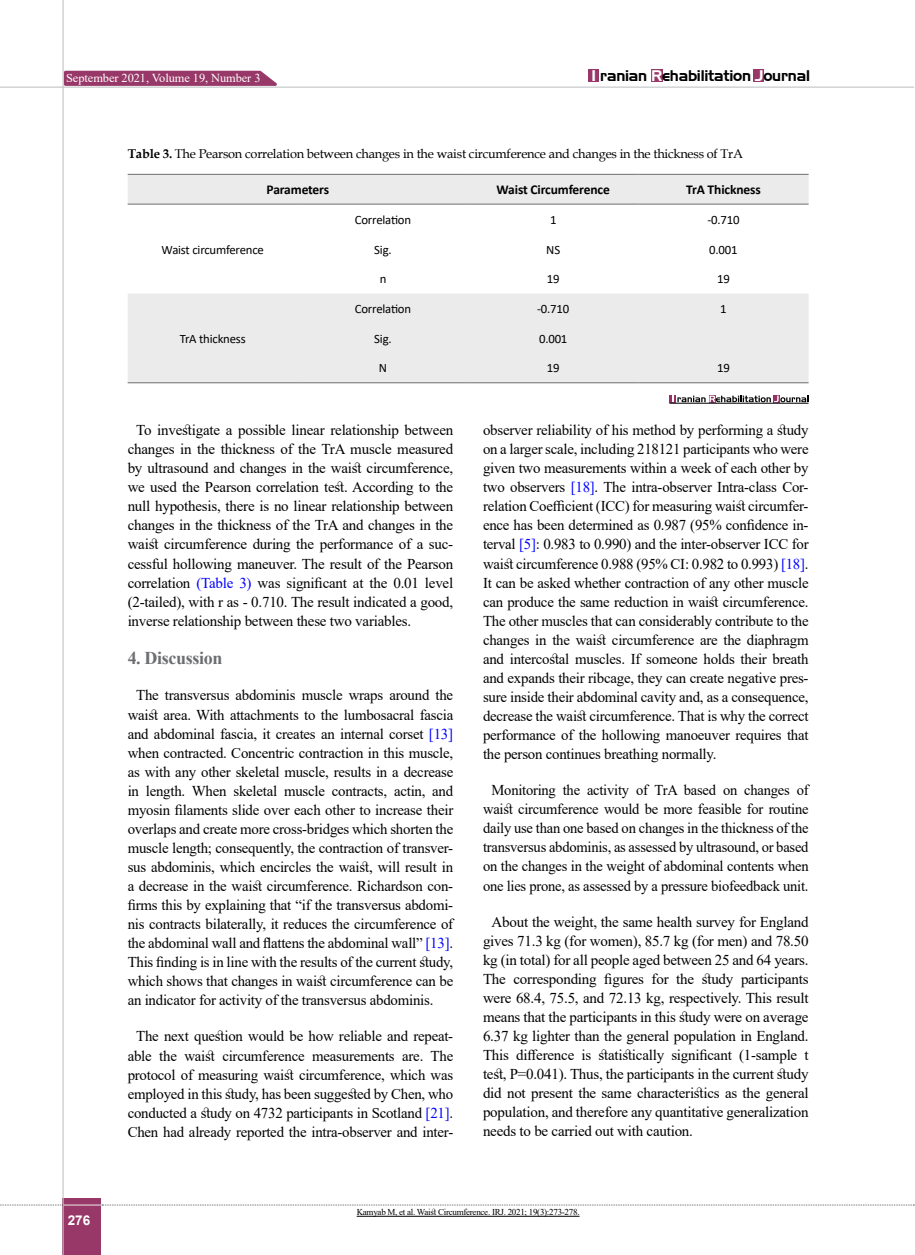
<style>
.page{position:relative;width:915px;height:1255px;background:#fff}
.page>*{position:absolute;margin:0;border:0;box-sizing:border-box;transform-origin:0 0}
.t1{font:700 18px "Times New Roman";letter-spacing:-.02em;color:#6d6e71}
.t2{font:15px/19px "Times New Roman";letter-spacing:-.015em;color:#000;text-align:justify}
.t3{font:15px "Aero";letter-spacing:-.015em;color:#000}
.t4{font:700 13.5px "Calibri";letter-spacing:-.01em;color:#000}
.t5{font:700 13.5px "Arial";color:#fff}
.t6{font:12.75px "Calibri";letter-spacing:-.015em;color:#000}
.t7{font:12.75px "Book Antiqua";letter-spacing:-.015em;color:#000}
.t8{font:12.15px "Times New Roman";letter-spacing:-.005em;color:#fff}
.t9{font:9px "Times New Roman";letter-spacing:-.03em;color:#000}
.s1{color:#fff}
.s2{font-weight:700}
.s3{color:#00f}
</style>
<div class="page">
<div style="left:63px;top:1198px;width:38px;height:56px;background:#983868"></div>
<hr style="left:62px;top:0;width:2px;height:1254px;background:#c2c4c6">
<hr style="left:63px;top:1204px;width:38px;height:1px;background:#ebebec">
<svg style="left:0;top:1204px;width:63px;height:1px"></svg>
<svg style="left:102px;top:1204px;width:812px;height:1px"></svg>
<div style="left:588px;top:69px;width:10px;height:13px;background:#983868"></div>
<div style="left:650px;top:69px;width:12px;height:13px;background:#983868"></div>
<div style="left:752px;top:69px;width:11px;height:13px;background:#983868"></div>
<svg style="left:62px;top:69px;width:222px;height:18px;background:#ac6187"></svg>
<hr style="left:0;top:87px;width:913px;height:1px;background:#c2c4c6">
<svg style="left:128px;top:175px;width:680px;height:207px;fill:#ebebec"></svg>
<hr style="left:128px;top:174px;width:170px;height:1px;background:#6d6e71">
<hr style="left:298px;top:174px;width:170px;height:1px;background:#6d6e71">
<hr style="left:468px;top:174px;width:170px;height:1px;background:#6d6e71">
<hr style="left:638px;top:174px;width:170px;height:1px;background:#6d6e71">
<hr style="left:128px;top:204px;width:170px;height:1px;background:#6d6e71">
<hr style="left:298px;top:204px;width:170px;height:1px;background:#6d6e71">
<hr style="left:468px;top:204px;width:170px;height:1px;background:#6d6e71">
<hr style="left:638px;top:204px;width:170px;height:1px;background:#6d6e71">
<hr style="left:128px;top:382px;width:170px;height:1px;background:#6d6e71">
<hr style="left:298px;top:382px;width:170px;height:1px;background:#6d6e71">
<hr style="left:468px;top:382px;width:170px;height:1px;background:#6d6e71">
<hr style="left:638px;top:382px;width:170px;height:1px;background:#6d6e71">
<div style="left:669px;top:394px;width:6px;height:8px;background:#953263"></div>
<svg style="left:672px;top:395px;width:136px;height:7px"></svg>
<hr style="left:669px;top:403px;width:139px;height:1px;background:#000">
<hr style="left:356px;top:1215px;width:223px;height:1px;background:#000">
<p class="t8" style="left:66px;top:69px;width:196px">September 2021, Volume 19, Number 3</p>
<p class="t3" style="left:591px;top:67px;width:220px"><span class="s1">I</span> ranian <span class="s1">R</span>ehabilitation <span class="s1">J</span>ournal</p>
<p class="t7" style="left:128px;top:145px;width:616px"><span class="s2">Table 3.</span> The Pearson correlation between changes in the waist circumference and changes in the thickness of TrA</p>
<p class="t4" style="left:266px;top:180px;width:64px">Parameters</p>
<p class="t4" style="left:496px;top:180px;width:115px">Waist Circumference</p>
<p class="t4" style="left:686px;top:180px;width:76px">TrA Thickness</p>
<p class="t6" style="left:161px;top:241px;width:104px">Waist circumference</p>
<p class="t6" style="left:180px;top:329px;width:67px">TrA thickness</p>
<p class="t6" style="left:355px;top:211px;width:58px">Correlation</p>
<p class="t6" style="left:550px;top:211px;width:8px">1</p>
<p class="t6" style="left:707px;top:211px;width:34px">-0.710</p>
<p class="t6" style="left:374px;top:240px;width:19px">Sig.</p>
<p class="t6" style="left:546px;top:240px;width:15px">NS</p>
<p class="t6" style="left:709px;top:240px;width:30px">0.001</p>
<p class="t6" style="left:379px;top:270px;width:8px">n</p>
<p class="t6" style="left:546px;top:270px;width:14px">19</p>
<p class="t6" style="left:716px;top:270px;width:14px">19</p>
<p class="t6" style="left:355px;top:300px;width:58px">Correlation</p>
<p class="t6" style="left:537px;top:300px;width:34px">-0.710</p>
<p class="t6" style="left:720px;top:300px;width:8px">1</p>
<p class="t6" style="left:374px;top:330px;width:19px">Sig.</p>
<p class="t6" style="left:539px;top:330px;width:30px">0.001</p>
<p class="t6" style="left:379px;top:359px;width:10px">N</p>
<p class="t6" style="left:546px;top:359px;width:14px">19</p>
<p class="t6" style="left:716px;top:359px;width:14px">19</p>
<p class="t5" style="left:68px;top:1210px;width:24px">276</p>
<p class="t2" style="left:128px;top:420px;width:327px;text-indent:9px">To investigate a possible linear relationship between changes in the thickness of the TrA muscle measured by ultrasound and changes in the waist circumference, we used the Pearson correlation test. According to the null hypothesis, there is no linear relationship between changes in the thickness of the TrA and changes in the waist circumference during the performance of a suc&shy;cessful hollowing maneuver. The result of the Pearson correlation <span class="s3">(Table 3)</span> was significant at the 0.01 level (2-tailed), with r as - 0.710. The result indicated a good, inverse relationship between these two variables.</p>
<p class="t1" style="left:128px;top:645px;width:96px">4. Discussion</p>
<p class="t2" style="left:128px;top:685px;width:327px;text-indent:9px">The transversus abdominis muscle wraps around the waist area. With attachments to the lumbosacral fascia and abdominal fascia, it creates an internal corset <span class="s3">[13] </span>when contracted. Concentric contraction in this muscle, as with any other skeletal muscle, results in a decrease in length. When skeletal muscle contracts, actin, and myosin filaments slide over each other to increase their overlaps and create more cross-bridges which shorten the muscle length; consequently, the contraction of transver&shy;sus abdominis, which encircles the waist, will result in a decrease in the waist circumference. Richardson con&shy;firms this by explaining that “if the transversus abdomi&shy;nis contracts bilaterally, it reduces the circumference of the abdominal wall and flattens the abdominal wall” <span class="s3">[13]</span>.<br>This finding is in line with the results of the current study, which shows that changes in waist circumference can be an indicator for activity of the transversus abdominis.</p>
<p class="t2" style="left:128px;top:1026px;width:327px;text-align:center">The next question would be how reliable and repeat&shy;able the waist circumference measurements are. The protocol of measuring waist circumference, which was employed in this study, has been suggested by Chen, who conducted a study on 4732 participants in Scotland <span class="s3">[21]</span>.<br>Chen had already reported the intra-observer and inter-</p>
<p class="t2" style="left:483px;top:420px;width:327px">observer reliability of his method by performing a study on a larger scale, including 218121 participants who were given two measurements within a week of each other by two observers <span class="s3">[18]</span>. The intra-observer Intra-class Cor&shy;relation Coefficient (ICC) for measuring waist circumfer&shy;ence has been determined as 0.987 (95% confidence in&shy;terval <span class="s3">[5]</span>: 0.983 to 0.990) and the inter-observer ICC for waist circumference 0.988 (95% CI: 0.982 to 0.993) <span class="s3">[18]</span>.<br>It can be asked whether contraction of any other muscle can produce the same reduction in waist circumference.<br>The other muscles that can considerably contribute to the changes in the waist circumference are the diaphragm and intercostal muscles. If someone holds their breath and expands their ribcage, they can create negative pres&shy;sure inside their abdominal cavity and, as a consequence, decrease the waist circumference. That is why the correct performance of the hollowing manoeuver requires that the person continues breathing normally.</p>
<p class="t2" style="left:483px;top:780px;width:327px;text-align:center">Monitoring the activity of TrA based on changes of waist circumference would be more feasible for routine daily use than one based on changes in the thickness of the transversus abdominis, as assessed by ultrasound, or based on the changes in the weight of abdominal contents when one lies prone, as assessed by a pressure biofeedback unit.</p>
<p class="t2" style="left:483px;top:911px;width:327px;text-indent:9px">About the weight, the same health survey for England gives 71.3 kg (for women), 85.7 kg (for men) and 78.50 kg (in total) for all people aged between 25 and 64 years.<br>The corresponding figures for the study participants were 68.4, 75.5, and 72.13 kg, respectively. This result means that the participants in this study were on average 6.37 kg lighter than the general population in England.<br>This difference is statistically significant (1-sample t test, P=0.041). Thus, the participants in the current study did not present the same characteristics as the general population, and therefore any quantitative generalization needs to be carried out with caution.</p>
<p class="t9" style="left:356px;top:1205px;width:224px">Kamyab M, et al. Waist Circumference. IRJ. 2021; 19(3):273-278.</p>
</div>
